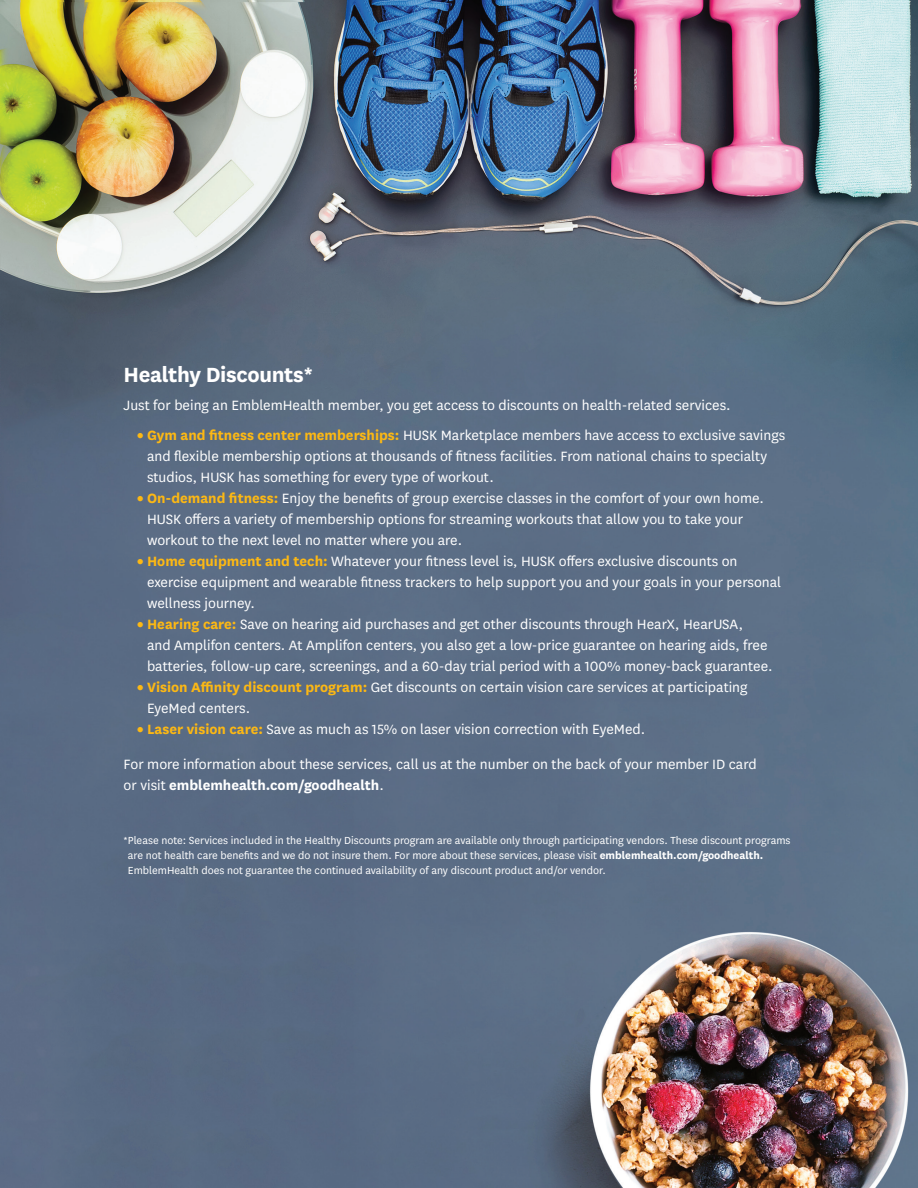
<style>
.page{position:relative;width:918px;height:1188px;background:#fff}
.page>*{position:absolute;margin:0;border:0;box-sizing:border-box;transform-origin:0 0}
.t1{font:24px "National Bold Lining";letter-spacing:-.015em;color:#fff}
.t2{font:15.75px/21px "National";color:#fff}
.t3{font:15.75px "National Bold Lining";color:#fff}
.t4{font:12px/15px "National";color:#fff}
.s1{font-weight:900;color:#fcb814}
.s2{font-family:"National Bold Lining";color:#fcb814}
.s3{font-family:"National"}
.s4{font-family:"National Bold Lining"}
</style>
<div class="page">
<img style="left:0;top:0;width:918px;height:1188px">
<h1 class="t1" style="left:124px;top:358px;width:191px">Healthy Discounts*</h1>
<p class="t2" style="left:124px;top:394px;width:609px">Just for being an EmblemHealth member, you get access to discounts on health-related services.</p>
<p class="t2" style="left:147px;top:424px;width:640px;text-indent:-10px"><span class="s1">•</span> <span class="s2">Gym and fitness center memberships:</span> HUSK Marketplace members have access to exclusive savings and flexible membership options at thousands of fitness facilities. From national chains to specialty studios, HUSK has something for every type of workout.</p>
<p class="t2" style="left:147px;top:487px;width:619px;text-indent:-10px"><span class="s1">•</span> <span class="s2">On-demand fitness:</span> Enjoy the benefits of group exercise classes in the comfort of your own home.<br>HUSK offers a variety of membership options for streaming workouts that allow you to take your workout to the next level no matter where you are.</p>
<p class="t2" style="left:147px;top:550px;width:636px;text-indent:-10px"><span class="s1">•</span> <span class="s2">Home equipment and tech:</span> Whatever your fitness level is, HUSK offers exclusive discounts on exercise equipment and wearable fitness trackers to help support you and your goals in your personal wellness journey.</p>
<p class="t2" style="left:147px;top:613px;width:627px;text-indent:-10px"><span class="s1">•</span> <span class="s2">Hearing care:</span> Save on hearing aid purchases and get other discounts through HearX, HearUSA,<br>and Amplifon centers. At Amplifon centers, you also get a low-price guarantee on hearing aids, free batteries, follow-up care, screenings, and a 60-day trial period with a 100% money-back guarantee.</p>
<p class="t2" style="left:147px;top:676px;width:602px;text-indent:-10px"><span class="s1">•</span> <span class="s2">Vision Affinity discount program:</span> Get discounts on certain vision care services at participating<br>EyeMed centers.</p>
<p class="t2" style="left:124px;top:711px;width:635px;line-height:34.5px;text-indent:13px"><span class="s1">•</span> <span class="s2">Laser vision care:</span> Save as much as 15% on laser vision correction with EyeMed.<br>For more information about these services, call us at the number on the back of your member ID card</p>
<p class="t3" style="left:124px;top:774px;width:262px"><span class="s3">or visit</span> emblemhealth.com/goodhealth<span class="s3">.</span></p>
<p class="t4" style="left:128px;top:832px;width:664px;text-indent:-4px">*Please note: Services included in the Healthy Discounts program are available only through participating vendors. These discount programs are not health care benefits and we do not insure them. For more about these services, please visit <span class="s4">emblemhealth.com/goodhealth.<br></span>EmblemHealth does not guarantee the continued availability of any discount product and/or vendor.</p>
</div>
